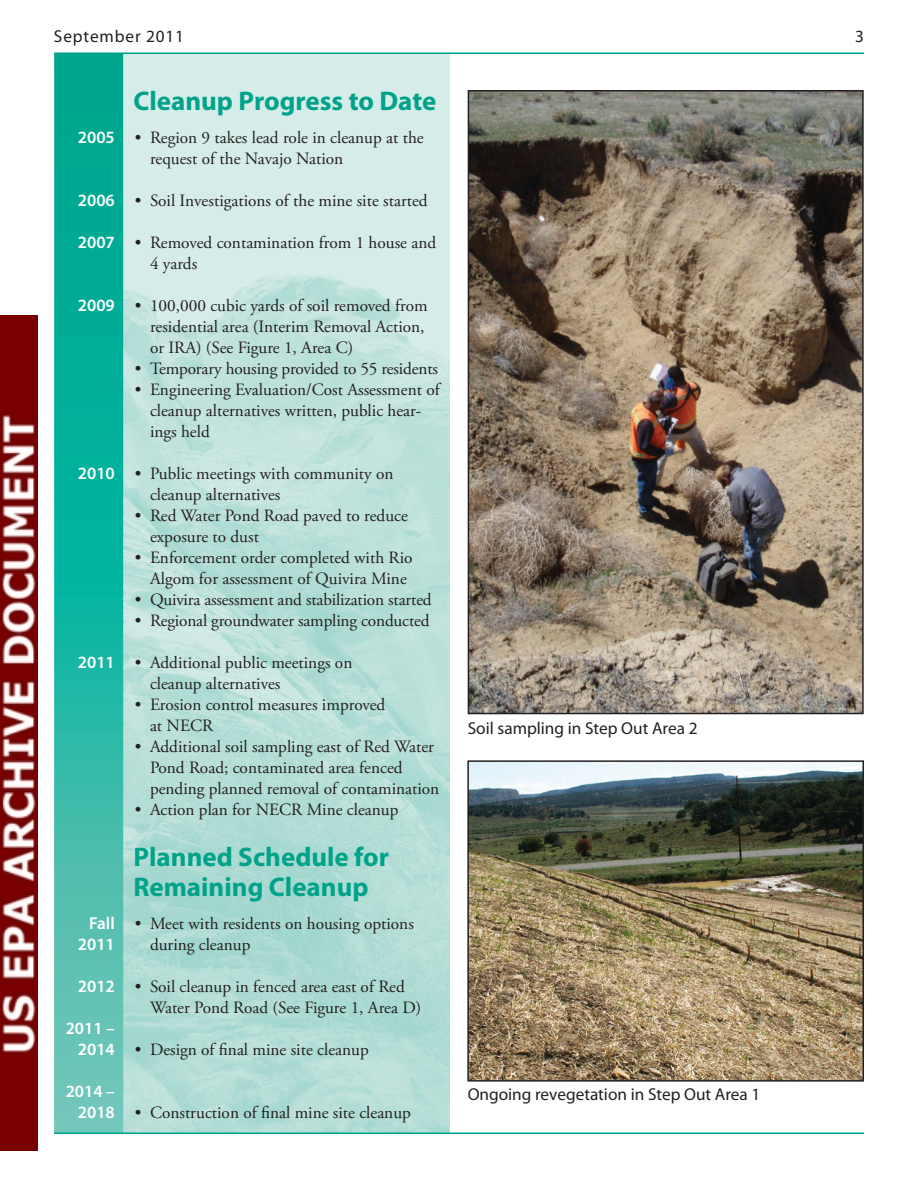
<style>
.page{position:relative;width:918px;height:1188px;background:#fff}
.page>*{position:absolute;margin:0;border:0;box-sizing:border-box;transform-origin:0 0}
.t1{font:700 27px/30px "Myriad Pro";color:#00a38a}
.t2{font:17.25px/21px "Adobe Garamond Pro";color:#231f20}
.t3{font:17.25px "Myriad Pro";color:#231f20}
.t4{font:600 17.25px/21px "Myriad Pro";color:#fff;text-align:right}
.t5{font:17.25px "Myriad Pro";letter-spacing:.05em;color:#231f20}
</style>
<div class="page">
<img style="left:471px;top:93px;width:390px;height:618px">
<div style="left:468px;top:90px;width:396px;height:624px;border:2px solid #231f20"></div>
<div style="left:54px;top:54px;width:396px;height:1080px;background:#d6ece8"></div>
<img style="left:123px;top:253px;width:327px;height:879px">
<svg style="left:54px;top:54px;width:69px;height:1078px;background:#24b5a2"></svg>
<img style="left:470px;top:763px;width:391px;height:316px">
<div style="left:467px;top:760px;width:397px;height:322px;border:2px solid #231f20"></div>
<hr style="left:54px;top:1132px;width:810px;height:2px;background:#00a38a">
<hr style="left:54px;top:52px;width:810px;height:2px;background:#00a38a">
<img style="left:0;top:315px;width:38px;height:835px">
<p class="t5" style="left:54px;top:25px;width:132px">September 2011</p>
<p class="t3" style="left:855px;top:25px;width:10px">3</p>
<p class="t4" style="left:78px;top:127px;width:38px">2005</p>
<p class="t4" style="left:78px;top:190px;width:38px">2006</p>
<p class="t4" style="left:78px;top:232px;width:38px">2007</p>
<p class="t4" style="left:78px;top:295px;width:38px">2009</p>
<p class="t4" style="left:78px;top:462px;width:38px">2010</p>
<p class="t4" style="left:78px;top:651px;width:38px">2011</p>
<p class="t4" style="left:78px;top:912px;width:38px">Fall<br>2011</p>
<p class="t4" style="left:78px;top:975px;width:38px">2012</p>
<p class="t4" style="left:66px;top:1017px;width:51px">2011 –<br>2014</p>
<p class="t4" style="left:66px;top:1080px;width:51px">2014 –<br>2018</p>
<h1 class="t1" style="left:134px;top:85px;width:304px">Cleanup Progress to Date</h1>
<p class="t2" style="left:150px;top:128px;width:275px;text-indent:-15px">• Region 9 takes lead role in cleanup at the request of the Navajo Nation</p>
<p class="t2" style="left:135px;top:191px;width:294px">• Soil Investigations of the mine site started</p>
<p class="t2" style="left:150px;top:233px;width:288px;text-indent:-15px">• Removed contamination from 1 house and<br>4 yards</p>
<p class="t2" style="left:150px;top:296px;width:279px;text-indent:-15px">• 100,000 cubic yards of soil removed from residential area (Interim Removal Action, or IRA) (See Figure 1, Area C)</p>
<p class="t2" style="left:135px;top:359px;width:305px">• Temporary housing provided to 55 residents</p>
<p class="t2" style="left:150px;top:380px;width:291px;text-indent:-15px">• Engineering Evaluation/Cost Assessment of cleanup alternatives written, public hear&shy;ings held</p>
<p class="t2" style="left:150px;top:464px;width:245px;text-indent:-15px">• Public meetings with community on cleanup alternatives</p>
<p class="t2" style="left:150px;top:506px;width:259px;text-indent:-15px">• Red Water Pond Road paved to reduce exposure to dust</p>
<p class="t2" style="left:135px;top:548px;width:279px;text-align:center">• Enforcement order completed with Rio<br>Algom for assessment of Quivira Mine</p>
<p class="t2" style="left:135px;top:590px;width:298px">• Quivira assessment and stabilization started</p>
<p class="t2" style="left:135px;top:611px;width:296px">• Regional groundwater sampling conducted</p>
<p class="t2" style="left:150px;top:653px;width:204px;text-indent:-15px">• Additional public meetings on cleanup alternatives</p>
<p class="t2" style="left:150px;top:695px;width:237px;text-indent:-15px">• Erosion control measures improved at NECR</p>
<p class="t2" style="left:150px;top:737px;width:291px;text-indent:-15px">• Additional soil sampling east of Red Water<br>Pond Road; contaminated area fenced pending planned removal of contamination</p>
<p class="t2" style="left:135px;top:800px;width:265px">• Action plan for NECR Mine cleanup</p>
<h1 class="t1" style="left:134px;top:841px;width:257px">Planned Schedule for<br>Remaining Cleanup</h1>
<p class="t2" style="left:150px;top:914px;width:265px;text-indent:-15px">• Meet with residents on housing options during cleanup</p>
<p class="t2" style="left:150px;top:977px;width:273px;text-indent:-15px">• Soil cleanup in fenced area east of Red<br>Water Pond Road (See Figure 1, Area D)</p>
<p class="t2" style="left:135px;top:1040px;width:235px">• Design of final mine site cleanup</p>
<p class="t2" style="left:135px;top:1103px;width:277px">• Construction of final mine site cleanup</p>
<p class="t3" style="left:468px;top:718px;width:231px">Soil sampling in Step Out Area 2</p>
<p class="t3" style="left:468px;top:1084px;width:294px">Ongoing revegetation in Step Out Area 1</p>
</div>
